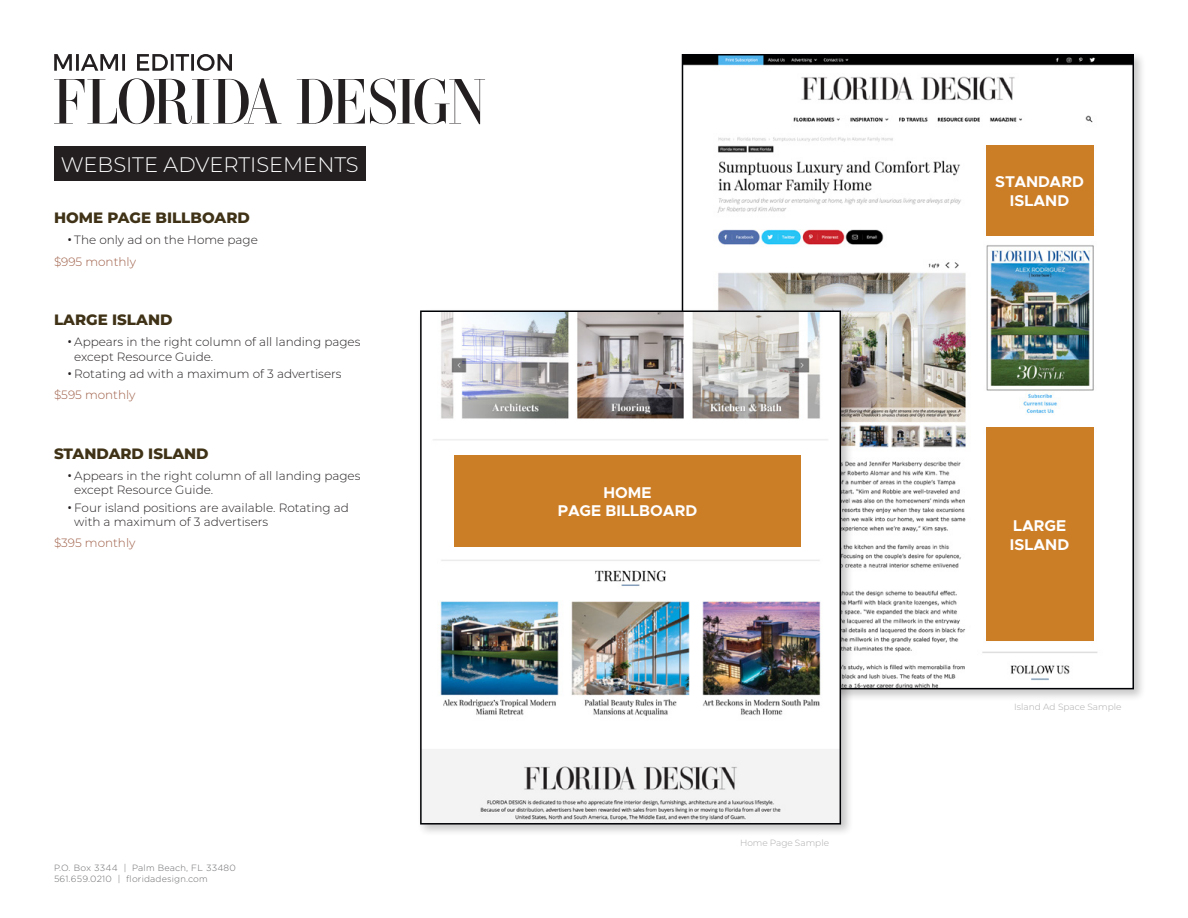
<style>
.page{position:relative;width:1188px;height:918px;background:#fff}
.page>*{position:absolute;margin:0;border:0;box-sizing:border-box;transform-origin:0 0}
.Page_Header{font:300 21px "Montserrat";color:#fff}
.t1{font:700 15.6px/18.8px "Metropolis";color:#fff;text-align:center}
.Page_Sub_Header_1{font:800 15px "Montserrat";color:#3f3216}
.t2{font:300 12px/14.4px "Montserrat";color:#231f20}
.Normal_Copy{font:300 12px "Montserrat";color:#9e5e47}
.t3{font:300 9px/10.8px "Gotham";letter-spacing:.02em;color:#6d6e71}
.Photo_Credits{font:300 9px "Montserrat";color:#aaa}
.s1{font-family:"Open Sans";font-weight:400}
</style>
<div class="page">
<svg style="left:54px;top:54px;width:178px;height:17px"></svg>
<svg style="left:54px;top:78px;width:431px;height:46px"></svg>
<div style="left:54px;top:147px;width:312px;height:34px;background:#231f20"></div>
<div style="left:679px;top:51px;width:467px;height:651px;background:#231f20;opacity:.25"></div>
<svg style="left:681px;top:53px;width:454px;height:637px"></svg>
<div style="left:986px;top:145px;width:108px;height:91px;background:#cc7e27"></div>
<div style="left:986px;top:427px;width:108px;height:214px;background:#cc7e27"></div>
<div style="left:417px;top:307px;width:436px;height:530px;background:#231f20;opacity:.25"></div>
<img style="left:419px;top:310px;width:423px;height:515px">
<div style="left:454px;top:455px;width:347px;height:92px;background:#cc7e27"></div>
<p class="Page_Header" style="left:61px;top:150px;width:300px">WEBSITE ADVERTISEMENTS</p>
<p class="Page_Sub_Header_1" style="left:54px;top:207px;width:197px">HOME PAGE BILLBOARD</p>
<p class="t2" style="left:68px;top:233px;width:192px"><span class="s1">•</span> The only ad on the Home page</p>
<p class="Normal_Copy" style="left:54px;top:253px;width:84px">$995 monthly</p>
<p class="Page_Sub_Header_1" style="left:54px;top:309px;width:120px">LARGE ISLAND</p>
<p class="t2" style="left:74px;top:334px;width:288px;text-indent:-7px"><span class="s1">•</span> Appears in the right column of all landing pages except Resource Guide.</p>
<p class="t2" style="left:68px;top:366px;width:276px"><span class="s1">•</span> Rotating ad with a maximum of 3 advertisers</p>
<p class="Normal_Copy" style="left:54px;top:387px;width:83px">$595 monthly</p>
<p class="Page_Sub_Header_1" style="left:54px;top:442px;width:156px">STANDARD ISLAND</p>
<p class="t2" style="left:74px;top:468px;width:288px;text-indent:-7px"><span class="s1">•</span> Appears in the right column of all landing pages except Resource Guide.</p>
<p class="t2" style="left:74px;top:500px;width:276px;text-indent:-7px"><span class="s1">•</span> Four island positions are available. Rotating ad with a maximum of 3 advertisers</p>
<p class="Normal_Copy" style="left:54px;top:535px;width:83px">$395 monthly</p>
<p class="t3" style="left:54px;top:862px;width:183px">P.O. Box 3344 | Palm Beach, FL 33480<br>561.659.0210 | floridadesign.com</p>
<p class="t1" style="left:603px;top:483px;width:50px">HOME</p>
<p class="t1" style="left:558px;top:502px;width:141px">PAGE BILLBOARD</p>
<p class="Photo_Credits" style="left:740px;top:836px;width:90px">Home Page Sample</p>
<p class="t1" style="left:995px;top:173px;width:90px">STANDARD<br>ISLAND</p>
<p class="t1" style="left:1010px;top:516px;width:61px;text-align:left">LARGE<br>ISLAND</p>
<p class="Photo_Credits" style="left:1014px;top:701px;width:109px">Island Ad Space Sample</p>
</div>
